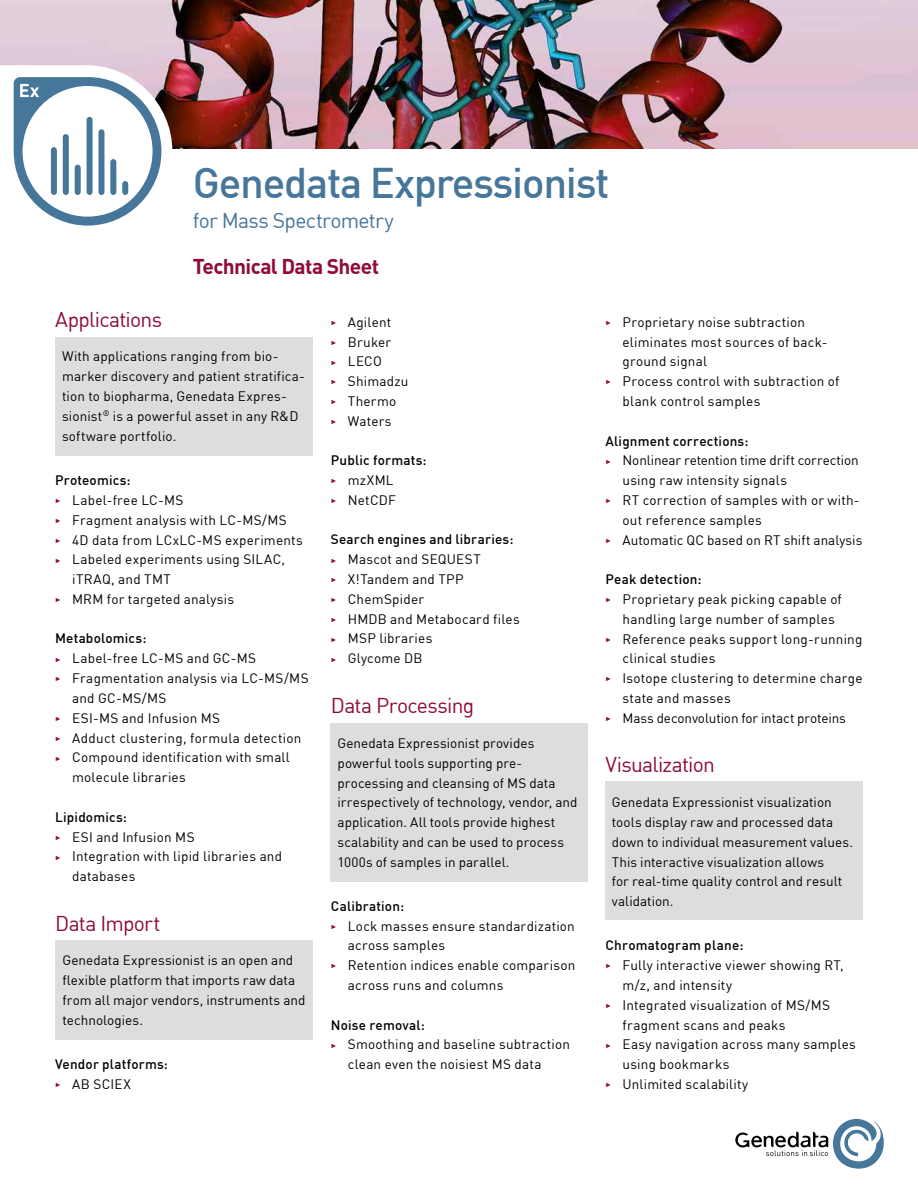
<style>
.page{position:relative;width:918px;height:1188px;background:#fff}
.page>*{position:absolute;margin:0;border:0;box-sizing:border-box;transform-origin:0 0}
.t1{font:500 42px "DINCE";letter-spacing:-.03em;color:#46769a}
.t2{font:21px "DINCE";letter-spacing:-.035em;color:#8e0c3a}
.t3{font:21px "DINCE";letter-spacing:-.035em;color:#46769a}
.t4{font:700 21px "DINCE";letter-spacing:-.03em;color:#8e0c3a}
.t5{font:13.5px/19.8px "DINCE";letter-spacing:.015em;color:#000}
.t6{font:500 13.5px "DINCE";letter-spacing:.015em;color:#000}
.t7{font:13.5px "DINCE";letter-spacing:-.01em;color:#000}
.s1{color:#8e0c3a}
</style>
<div class="page">
<img style="left:0;top:0;width:918px;height:148px">
<div style="left:331px;top:723px;width:257px;height:159px;background:#dcddde"></div>
<div style="left:606px;top:781px;width:257px;height:139px;background:#dcddde"></div>
<div style="left:55px;top:940px;width:257px;height:100px;background:#dcddde"></div>
<div style="left:55px;top:337px;width:257px;height:118px;background:#dcddde"></div>
<svg style="left:0;top:65px;width:172px;height:161px"></svg>
<div style="left:87px;top:120px;width:6px;height:72px;background:#46769a"></div>
<div style="left:51px;top:150px;width:6px;height:42px;background:#46769a"></div>
<div style="left:110px;top:162px;width:6px;height:30px;background:#46769a"></div>
<div style="left:122px;top:184px;width:6px;height:8px;background:#46769a"></div>
<div style="left:75px;top:168px;width:6px;height:24px;background:#46769a"></div>
<div style="left:63px;top:137px;width:6px;height:55px;background:#46769a"></div>
<div style="left:98px;top:132px;width:6px;height:60px;background:#46769a"></div>
<svg style="left:735px;top:1119px;width:149px;height:50px"></svg>
<hr style="left:0;top:71px;width:4px;height:91px;background:#fff">
<h1 class="t1" style="left:193px;top:156px;width:418px">Genedata Expressionist</h1>
<h2 class="t3" style="left:193px;top:207px;width:202px">for Mass Spectrometry</h2>
<h2 class="t4" style="left:193px;top:252px;width:188px">Technical Data Sheet</h2>
<h2 class="t2" style="left:55px;top:306px;width:108px">Applications</h2>
<p class="t5" style="left:62px;top:346px;width:244px">With applications ranging from bio&shy;marker discovery and patient stratifica&shy;tion to biopharma, Genedata Expres&shy;sionist<sup>®</sup> is a powerful asset in any R&amp;D software portfolio.</p>
<p class="t6" style="left:55px;top:471px;width:77px">Proteomics:</p>
<p class="t5" style="left:55px;top:490px;width:130px"><span class="s1">✓</span> Label-free LC-MS</p>
<p class="t5" style="left:55px;top:510px;width:233px"><span class="s1">✓</span> Fragment analysis with LC-MS/MS</p>
<p class="t5" style="left:55px;top:529px;width:249px"><span class="s1">✓</span> 4D data from LCxLC-MS experiments</p>
<p class="t5" style="left:72px;top:549px;width:214px;text-indent:-17px"><span class="s1">✓</span> Labeled experiments using SILAC, iTRAQ, and TMT</p>
<p class="t5" style="left:55px;top:589px;width:180px"><span class="s1">✓</span> MRM for targeted analysis</p>
<p class="t6" style="left:55px;top:630px;width:93px">Metabolomics:</p>
<p class="t5" style="left:55px;top:648px;width:202px"><span class="s1">✓</span> Label-free LC-MS and GC-MS</p>
<p class="t5" style="left:72px;top:668px;width:238px;text-indent:-17px"><span class="s1">✓</span> Fragmentation analysis via LC-MS/MS and GC-MS/MS</p>
<p class="t5" style="left:55px;top:708px;width:166px"><span class="s1">✓</span> ESI-MS and Infusion MS</p>
<p class="t5" style="left:55px;top:727px;width:248px"><span class="s1">✓</span> Adduct clustering, formula detection</p>
<p class="t5" style="left:72px;top:747px;width:219px;text-indent:-17px"><span class="s1">✓</span> Compound identification with small molecule libraries</p>
<p class="t6" style="left:55px;top:808px;width:73px">Lipidomics:</p>
<p class="t5" style="left:55px;top:826px;width:141px"><span class="s1">✓</span> ESI and Infusion MS</p>
<p class="t5" style="left:72px;top:846px;width:211px;text-indent:-17px"><span class="s1">✓</span> Integration with lipid libraries and databases</p>
<h2 class="t2" style="left:55px;top:910px;width:107px">Data Import</h2>
<p class="t5" style="left:63px;top:950px;width:244px">Genedata Expressionist is an open and flexible platform that imports raw data from all major vendors, instruments and technologies.</p>
<p class="t6" style="left:55px;top:1056px;width:114px">Vendor platforms:</p>
<p class="t5" style="left:55px;top:1074px;width:77px"><span class="s1">✓</span> AB SCIEX</p>
<p class="t5" style="left:331px;top:312px;width:62px"><span class="s1">✓</span> Agilent</p>
<p class="t5" style="left:331px;top:331px;width:62px"><span class="s1">✓</span> Bruker</p>
<p class="t5" style="left:331px;top:351px;width:53px"><span class="s1">✓</span> LECO</p>
<p class="t5" style="left:331px;top:371px;width:79px"><span class="s1">✓</span> Shimadzu</p>
<p class="t5" style="left:331px;top:391px;width:67px"><span class="s1">✓</span> Thermo</p>
<p class="t5" style="left:331px;top:411px;width:62px"><span class="s1">✓</span> Waters</p>
<p class="t6" style="left:331px;top:452px;width:97px">Public formats:</p>
<p class="t5" style="left:331px;top:470px;width:64px"><span class="s1">✓</span> mzXML</p>
<p class="t5" style="left:331px;top:490px;width:67px"><span class="s1">✓</span> NetCDF</p>
<p class="t6" style="left:331px;top:531px;width:184px">Search engines and libraries:</p>
<p class="t5" style="left:331px;top:549px;width:151px"><span class="s1">✓</span> Mascot and SEQUEST</p>
<p class="t5" style="left:331px;top:569px;width:134px"><span class="s1">✓</span> X!Tandem and TPP</p>
<p class="t5" style="left:331px;top:589px;width:95px"><span class="s1">✓</span> ChemSpider</p>
<p class="t5" style="left:331px;top:609px;width:190px"><span class="s1">✓</span> HMDB and Metabocard files</p>
<p class="t5" style="left:331px;top:628px;width:103px"><span class="s1">✓</span> MSP libraries</p>
<p class="t5" style="left:331px;top:648px;width:93px"><span class="s1">✓</span> Glycome DB</p>
<h2 class="t2" style="left:331px;top:692px;width:145px">Data Processing</h2>
<p class="t5" style="left:338px;top:733px;width:242px">Genedata Expressionist provides powerful tools supporting pre&shy;processing and cleansing of MS data irrespectively of technology, vendor, and application. All tools provide highest scalability and can be used to process 1000s of samples in parallel.</p>
<p class="t6" style="left:331px;top:897px;width:75px">Calibration:</p>
<p class="t5" style="left:348px;top:916px;width:229px;text-indent:-17px"><span class="s1">✓</span> Lock masses ensure standardization across samples</p>
<p class="t5" style="left:348px;top:955px;width:229px;text-indent:-17px"><span class="s1">✓</span> Retention indices enable comparison across runs and columns</p>
<p class="t6" style="left:331px;top:1016px;width:95px">Noise removal:</p>
<p class="t5" style="left:348px;top:1034px;width:224px;text-indent:-17px"><span class="s1">✓</span> Smoothing and baseline subtraction clean even the noisiest MS data</p>
<p class="t5" style="left:623px;top:312px;width:206px;text-indent:-17px"><span class="s1">✓</span> Proprietary noise subtraction eliminates most sources of back&shy;ground signal</p>
<p class="t5" style="left:623px;top:371px;width:218px;text-indent:-17px"><span class="s1">✓</span> Process control with subtraction of blank control samples</p>
<p class="t6" style="left:606px;top:432px;width:144px">Alignment corrections:</p>
<p class="t5" style="left:623px;top:450px;width:238px;text-indent:-17px"><span class="s1">✓</span> Nonlinear retention time drift correction using raw intensity signals</p>
<p class="t5" style="left:623px;top:490px;width:239px;text-indent:-17px"><span class="s1">✓</span> RT correction of samples with or with&shy;out reference samples</p>
<p class="t5" style="left:606px;top:529px;width:258px"><span class="s1">✓</span> Automatic QC based on RT shift analysis</p>
<p class="t6" style="left:606px;top:570px;width:98px">Peak detection:</p>
<p class="t5" style="left:623px;top:589px;width:221px;text-indent:-17px"><span class="s1">✓</span> Proprietary peak picking capable of handling large number of samples</p>
<p class="t5" style="left:623px;top:628px;width:241px;text-indent:-17px"><span class="s1">✓</span> Reference peaks support long-running clinical studies</p>
<p class="t5" style="left:623px;top:668px;width:241px;text-indent:-17px"><span class="s1">✓</span> Isotope clustering to determine charge state and masses</p>
<p class="t7" style="left:606px;top:709px;width:242px"><span class="s1">✓</span> Mass deconvolution for intact proteins</p>
<h2 class="t2" style="left:606px;top:751px;width:111px">Visualization</h2>
<p class="t5" style="left:612px;top:792px;width:243px">Genedata Expressionist visualization tools display raw and processed data down to individual measurement values.<br>This interactive visualization allows<br>for real-time quality control and result validation.</p>
<p class="t6" style="left:606px;top:937px;width:139px">Chromatogram plane:</p>
<p class="t5" style="left:623px;top:955px;width:223px;text-indent:-17px"><span class="s1">✓</span> Fully interactive viewer showing RT, m/z, and intensity</p>
<p class="t5" style="left:623px;top:995px;width:209px;text-indent:-17px"><span class="s1">✓</span> Integrated visualization of MS/MS fragment scans and peaks</p>
<p class="t5" style="left:623px;top:1034px;width:235px;text-indent:-17px"><span class="s1">✓</span> Easy navigation across many samples using bookmarks</p>
<p class="t5" style="left:606px;top:1074px;width:144px"><span class="s1">✓</span> Unlimited scalability</p>
</div>
